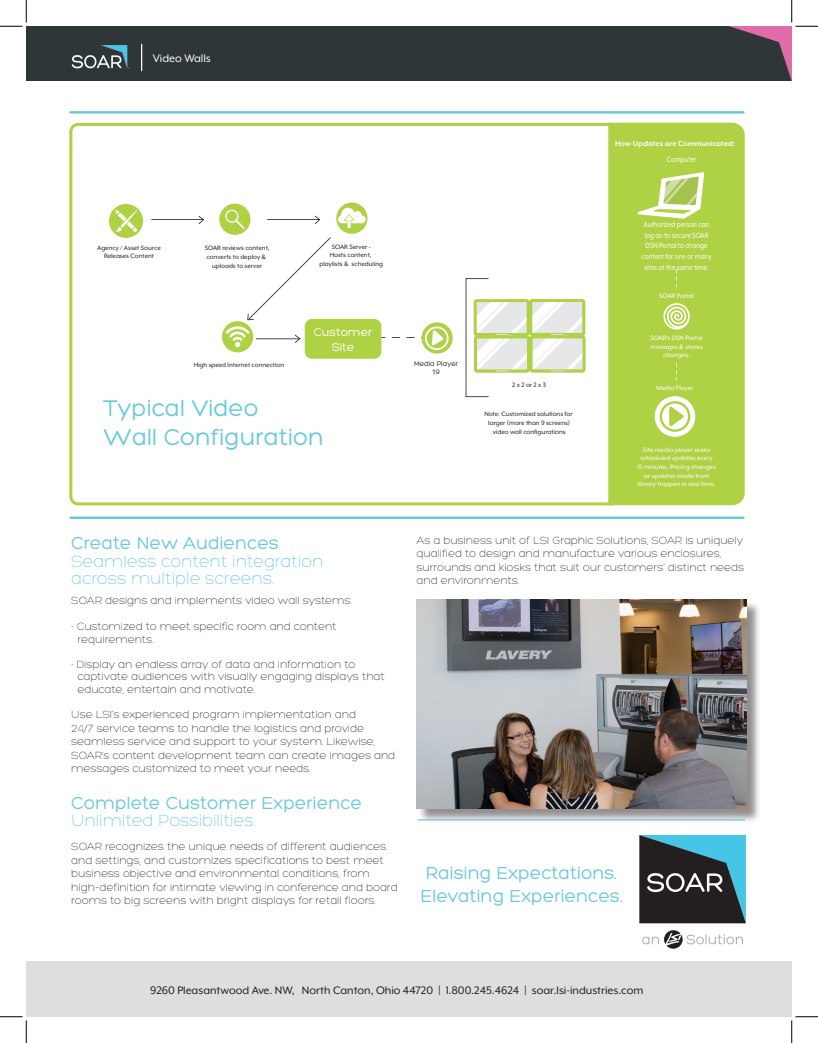
<style>
.page{position:relative;width:818px;height:1043px;background:#fff}
.page>*{position:absolute;margin:0;border:0;box-sizing:border-box;transform-origin:0 0}
.t1{font:24.5px/29.4px "Hero";color:#6cc9dd}
.t2{font:18.75px "Hero";color:#6cc9dd}
.t3{font:300 17.5px "Hero";color:#6cc9dd}
.t4{font:12.5px "Mr Eaves XL Mod OT";color:#231f20}
.t5{font:12.5px "Mr Eaves XL Mod OT";color:#fff}
.t6{font:12px/14.5px "Hero";color:#fff;text-align:center}
.t7{font:300 11.25px/13.5px "Hero";color:#231f20}
.t8{font:8.75px/10.5px "Mr Eaves XL Mod OT";color:#fff;text-align:center;scale:.82 1}
.t9{font:700 8.5px "Mr Eaves XL Mod OT";color:#fff}
.t10{font:7.25px/8.6px "Mr Eaves XL Mod OT";color:#231f20;text-align:center}
.t11{font:7.25px/8.6px "Mr Eaves XL Mod OT";color:#fff;text-align:center}
.t12{font:7.25px/8.6px "Hero";color:#231f20;text-align:center}
.s1{color:#a4c24e}
</style>
<div class="page">
<div style="left:26px;top:26px;width:765px;height:55px;background:#2e3637"></div>
<div style="left:26px;top:961px;width:765px;height:55px;background:#dedede"></div>
<div style="left:417px;top:600px;width:344px;height:223px;background:#231f20;opacity:.5"></div>
<img style="left:416px;top:599px;width:330px;height:209px">
<hr style="left:71px;top:111px;width:672px;height:3px;background:#6cc9dd">
<hr style="left:71px;top:516px;width:672px;height:3px;background:#6cc9dd">
<svg style="left:141px;top:44px;width:1px;height:27px"></svg>
<img style="left:71px;top:46px;width:59px;height:23px">
<svg style="left:639px;top:835px;width:106px;height:88px;background:#39545d"></svg>
<svg style="left:642px;top:930px;width:101px;height:18px"></svg>
<hr style="left:418px;top:819px;width:326px;height:1px;background:#6cc9dd">
<svg style="left:69px;top:123px;width:539px;height:382px"></svg>
<div style="left:222px;top:321px;width:31px;height:31px;background:#afd144;border-radius:50%"></div>
<svg style="left:226px;top:326px;width:23px;height:21px"></svg>
<svg style="left:466px;top:278px;width:22px;height:1px"></svg>
<svg style="left:466px;top:396px;width:22px;height:1px"></svg>
<hr style="left:465px;top:278px;width:1px;height:119px;background:#231f20">
<div style="left:305px;top:319px;width:76px;height:40px;background:#afd144;border-radius:7px"></div>
<div style="left:608px;top:123px;width:136px;height:382px;background:#afd144"></div>
<svg style="left:637px;top:172px;width:67px;height:47px"></svg>
<svg style="left:662px;top:302px;width:29px;height:29px"></svg>
<div style="left:654px;top:396px;width:41px;height:41px;background:#fff;border-radius:50%"></div>
<svg style="left:659px;top:401px;width:31px;height:31px"></svg>
<svg style="left:676px;top:269px;width:1px;height:18px"></svg>
<svg style="left:676px;top:363px;width:1px;height:17px"></svg>
<svg style="left:198px;top:216px;width:6px;height:8px"></svg>
<svg style="left:315px;top:216px;width:5px;height:8px"></svg>
<svg style="left:295px;top:335px;width:5px;height:8px"></svg>
<svg style="left:421px;top:322px;width:32px;height:32px"></svg>
<div style="left:219px;top:204px;width:31px;height:31px;background:#afd144;border-radius:50%"></div>
<svg style="left:225px;top:209px;width:19px;height:20px"></svg>
<svg style="left:336px;top:202px;width:31px;height:32px"></svg>
<svg style="left:338px;top:208px;width:28px;height:20px"></svg>
<hr style="left:151px;top:219px;width:53px;height:1px;background:#231f20">
<hr style="left:267px;top:219px;width:52px;height:1px;background:#231f20">
<svg style="left:247px;top:237px;width:84px;height:83px"></svg>
<hr style="left:256px;top:338px;width:44px;height:1px;background:#231f20">
<div style="left:109px;top:204px;width:34px;height:34px;background:#afd144;border-radius:50%"></div>
<svg style="left:115px;top:209px;width:23px;height:23px"></svg>
<svg style="left:473px;top:299px;width:112px;height:73px"></svg>
<svg style="left:0;top:0;width:27px;height:27px"></svg>
<svg style="left:0;top:1016px;width:27px;height:26px"></svg>
<svg style="left:729px;top:0;width:89px;height:82px"></svg>
<svg style="left:791px;top:1016px;width:27px;height:26px"></svg>
<p class="t5" style="left:153px;top:52px;width:59px">Video Walls</p>
<p class="t9" style="left:615px;top:139px;width:121px">How Updates are Communicated:</p>
<p class="t8" style="left:667px;top:154px;width:38px">Computer</p>
<p class="t10" style="left:97px;top:243px;width:65px">Agency / Asset Source<br>Releases Content</p>
<p class="t10" style="left:205px;top:244px;width:66px">SOAR reviews content, converts to deploy &amp; uploads to server</p>
<p class="t10" style="left:319px;top:242px;width:65px">SOAR Server -<br>Hosts content, playlists &amp; scheduling</p>
<p class="t10" style="left:194px;top:360px;width:92px">High speed Internet connection</p>
<p class="t6" style="left:314px;top:325px;width:60px">Customer<br>Site</p>
<h1 class="t1" style="left:103px;top:393px;width:222px">Typical Video<br>Wall Configuration</h1>
<p class="t12" style="left:414px;top:359px;width:46px">Media Player<br>1:9</p>
<p class="t10" style="left:512px;top:381px;width:35px">2 x 2 or 2 x 3</p>
<p class="t10" style="left:484px;top:410px;width:90px">Note: Customized solutions for larger (more than 9 screens) video wall configurations</p>
<p class="t8" style="left:641px;top:219px;width:87px">Authorized person can log on to secure SOAR<br>DSN Portal to change content for one or many sites at the same time.</p>
<p class="t11" style="left:659px;top:292px;width:36px">SOAR Portal</p>
<p class="t11" style="left:650px;top:333px;width:54px">SOAR’s DSN Portal manages &amp; stores changes.</p>
<p class="t11" style="left:656px;top:383px;width:39px">Media Player</p>
<p class="t11" style="left:637px;top:445px;width:80px">Site media player seeks scheduled updates every<br>15 minutes. Pricing changes or updates made from library happen in real time.</p>
<p class="t2" style="left:71px;top:533px;width:209px">Create New Audiences</p>
<p class="t3" style="left:71px;top:552px;width:254px">Seamless content integration</p>
<p class="t3" style="left:71px;top:570px;width:205px">across multiple screens.</p>
<p class="t7" style="left:71px;top:594px;width:282px">SOAR designs and implements video wall systems:</p>
<p class="t7" style="left:71px;top:620px;width:267px"><span class="s1">•</span> Customized to meet specific room and content</p>
<p class="t7" style="left:77px;top:632px;width:78px">requirements.</p>
<p class="t7" style="left:71px;top:657px;width:286px"><span class="s1">•</span> Display an endless array of data and information to</p>
<p class="t7" style="left:77px;top:670px;width:309px">captivate audiences with visually engaging displays that</p>
<p class="t7" style="left:77px;top:682px;width:179px">educate, entertain and motivate.</p>
<p class="t7" style="left:71px;top:708px;width:325px">Use LSI’s experienced program implementation and<br>24/7 service teams to handle the logistics and provide seamless service and support to your system. Likewise, SOAR’s content development team can create images and messages customized to meet your needs.</p>
<p class="t2" style="left:71px;top:793px;width:292px">Complete Customer Experience</p>
<p class="t3" style="left:71px;top:812px;width:186px">Unlimited Possibilities.</p>
<p class="t7" style="left:71px;top:840px;width:328px">SOAR recognizes the unique needs of different audiences and settings, and customizes specifications to best meet business objective and environmental conditions, from high-definition for intimate viewing in conference and board rooms to big screens with bright displays for retail floors.</p>
<p class="t7" style="left:416px;top:533px;width:329px">As a business unit of LSI Graphic Solutions, SOAR is uniquely qualified to design and manufacture various enclosures, surrounds and kiosks that suit our customers’ distinct needs and environments.</p>
<p class="t2" style="left:426px;top:863px;width:193px">Raising Expectations.</p>
<p class="t2" style="left:420px;top:886px;width:204px">Elevating Experiences.</p>
<p class="t4" style="left:150px;top:984px;width:495px">9260 Pleasantwood Ave. NW, North Canton, Ohio 44720 | 1.800.245.4624 | soar.lsi-industries.com</p>
</div>
